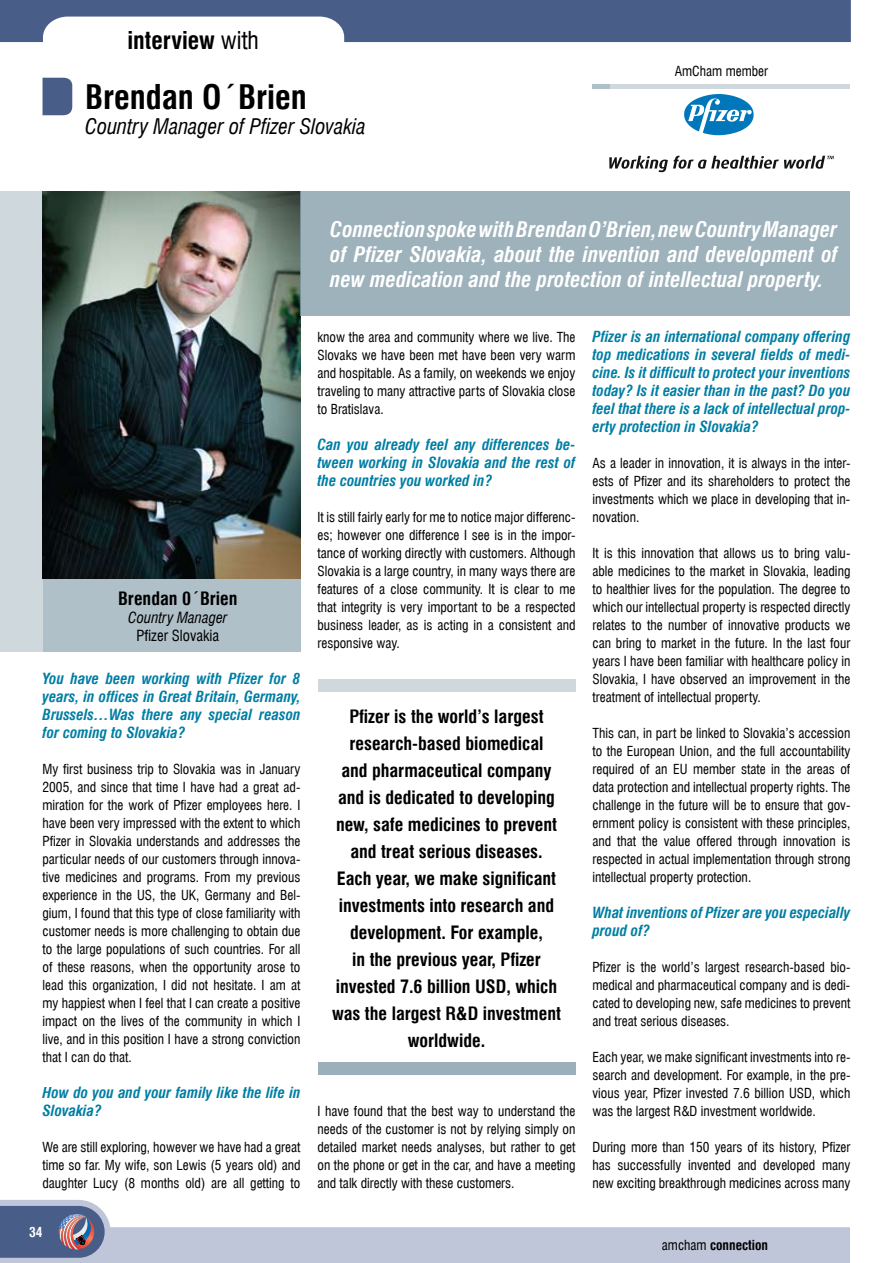
<style>
.page{position:relative;width:893px;height:1263px;background:#fff}
.page>*{position:absolute;margin:0;border:0;box-sizing:border-box;transform-origin:0 0}
.t1{font:700 condensed 33px "Swiss 721 AT";color:#000}
.t2{font:700 condensed 24px "Swiss 721 AT";color:#000}
.t3{font:italic 700 condensed 21px/25.2px "Swiss 721 AT";color:#fff;text-align:justify}
.t4{font:italic condensed 21px "Swiss 721 AT";color:#000}
.t5{font:700 condensed 18px/27px "Swiss 721 AT";color:#000;text-align:center}
.t6{font:italic 700 condensed 15px/18px "Swiss 721 AT";color:#007ea4;text-align:justify}
.t7{font:italic condensed 15px "Swiss 721 AT";color:#000}
.t8{font:condensed 15px "Swiss 721 AT";color:#000}
.t9{font:condensed 13.5px/18px "Swiss 721 AT";color:#000;text-align:justify}
.t10{font:700 condensed 13.5px "Swiss 721 AT";color:#000}
.t11{font:700 condensed 13.5px "Swiss 721 AT";color:#fff}
.s1{font-weight:400}
</style>
<div class="page">
<svg style="left:0;top:1200px;width:850px;height:63px;fill:#c0c6d9"></svg>
<svg style="left:0;top:1206px;width:105px;height:52px;background:#606a8d"></svg>
<svg style="left:0;top:0;width:851px;height:42px"></svg>
<svg style="left:0;top:191px;width:300px;height:461px;background:#bcc9cf"></svg>
<hr style="left:592px;top:84px;width:258px;height:4px;background:#ced8dd">
<hr style="left:592px;top:84px;width:17px;height:4px;background:#b0c0c8">
<svg style="left:684px;top:94px;width:70px;height:41px"></svg>
<svg style="left:609px;top:156px;width:225px;height:16px"></svg>
<img style="left:43px;top:191px;width:257px;height:387px">
<svg style="left:43px;top:78px;width:30px;height:37px"></svg>
<div style="left:300px;top:191px;width:550px;height:124px;background:#9eb2bc"></div>
<div style="left:317px;top:679px;width:258px;height:13px;background:#ced8dd"></div>
<div style="left:317px;top:1062px;width:258px;height:12px;background:#9cb0bb"></div>
<h2 class="t2" style="left:127px;top:26px;width:133px">interview <span class="s1">with</span></h2>
<h1 class="t1" style="left:85px;top:77px;width:223px">Brendan O´Brien</h1>
<h3 class="t4" style="left:85px;top:114px;width:282px">Country Manager of Pfizer Slovakia</h3>
<p class="t9" style="left:675px;top:62px;width:95px">AmCham member</p>
<h3 class="t5" style="left:118px;top:585px;width:121px">Brendan 0´Brien</h3>
<p class="t7" style="left:128px;top:608px;width:101px">Country Manager</p>
<p class="t8" style="left:137px;top:626px;width:84px">Pfizer Slovakia</p>
<p class="t6" style="left:43px;top:670px;width:259px">You have been working with Pfizer for 8 years, in offices in Great Britain, Germany, Brussels…Was there any special reason for coming to Slovakia?</p>
<p class="t9" style="left:43px;top:760px;width:259px">My first business trip to Slovakia was in January 2005, and since that time I have had a great ad&shy;miration for the work of Pfizer employees here. I have been very impressed with the extent to which Pfizer in Slovakia understands and addresses the particular needs of our customers through innova&shy;tive medicines and programs. From my previous experience in the US, the UK, Germany and Bel&shy;gium, I found that this type of close familiarity with customer needs is more challenging to obtain due to the large populations of such countries. For all of these reasons, when the opportunity arose to lead this organization, I did not hesitate. I am at my happiest when I feel that I can create a positive impact on the lives of the community in which I live, and in this position I have a strong conviction that I can do that.</p>
<p class="t6" style="left:43px;top:1084px;width:260px">How do you and your family like the life in<br>Slovakia?</p>
<p class="t9" style="left:43px;top:1138px;width:259px">We are still exploring, however we have had a great time so far. My wife, son Lewis (5 years old) and daughter Lucy (8 months old) are all getting to</p>
<p class="t11" style="left:29px;top:1224px;width:15px">34</p>
<h3 class="t3" style="left:330px;top:217px;width:509px">Connection spoke with Brendan O’Brien, new Country Manager of Pfizer Slovakia, about the invention and development of new medication and the protection of intellectual property.</h3>
<p class="t9" style="left:317px;top:328px;width:259px">know the area and community where we live. The Slovaks we have been met have been very warm and hospitable. As a family, on weekends we enjoy traveling to many attractive parts of Slovakia close to Bratislava.</p>
<p class="t6" style="left:317px;top:436px;width:259px">Can you already feel any differences be&shy;tween working in Slovakia and the rest of the countries you worked in?</p>
<p class="t9" style="left:317px;top:508px;width:259px">It is still fairly early for me to notice major differenc&shy;es; however one difference I see is in the impor&shy;tance of working directly with customers. Although Slovakia is a large country, in many ways there are features of a close community. It is clear to me that integrity is very important to be a respected business leader, as is acting in a consistent and responsive way.</p>
<p class="t5" style="left:332px;top:702px;width:230px">Pfizer is the world’s largest research-based biomedical<br>and pharmaceutical company and is dedicated to developing new, safe medicines to prevent and treat serious diseases.<br>Each year, we make significant investments into research and development. For example,<br>in the previous year, Pfizer invested 7.6 billion USD, which was the largest R&amp;D investment worldwide.</p>
<p class="t9" style="left:317px;top:1102px;width:259px">I have found that the best way to understand the needs of the customer is not by relying simply on detailed market needs analyses, but rather to get on the phone or get in the car, and have a meeting and talk directly with these customers.</p>
<p class="t6" style="left:592px;top:328px;width:259px">Pfizer is an international company offering top medications in several fields of medi&shy;cine. Is it difficult to protect your inventions today? Is it easier than in the past? Do you feel that there is a lack of intellectual prop&shy;erty protection in Slovakia?</p>
<p class="t9" style="left:592px;top:454px;width:259px">As a leader in innovation, it is always in the inter&shy;ests of Pfizer and its shareholders to protect the investments which we place in developing that in&shy;novation.</p>
<p class="t9" style="left:592px;top:544px;width:259px">It is this innovation that allows us to bring valu&shy;able medicines to the market in Slovakia, leading to healthier lives for the population. The degree to which our intellectual property is respected directly relates to the number of innovative products we can bring to market in the future. In the last four years I have been familiar with healthcare policy in Slovakia, I have observed an improvement in the treatment of intellectual property.</p>
<p class="t9" style="left:592px;top:724px;width:259px">This can, in part be linked to Slovakia’s accession to the European Union, and the full accountability required of an EU member state in the areas of data protection and intellectual property rights. The challenge in the future will be to ensure that gov&shy;ernment policy is consistent with these principles, and that the value offered through innovation is respected in actual implementation through strong intellectual property protection.</p>
<p class="t6" style="left:592px;top:904px;width:259px">What inventions of Pfizer are you especially proud of?</p>
<p class="t9" style="left:592px;top:958px;width:259px">Pfizer is the world’s largest research-based bio&shy;medical and pharmaceutical company and is dedi&shy;cated to developing new, safe medicines to prevent and treat serious diseases.</p>
<p class="t9" style="left:592px;top:1048px;width:259px">Each year, we make significant investments into re&shy;search and development. For example, in the pre&shy;vious year, Pfizer invested 7.6 billion USD, which was the largest R&amp;D investment worldwide.</p>
<p class="t9" style="left:592px;top:1138px;width:259px">During more than 150 years of its history, Pfizer has successfully invented and developed many new exciting breakthrough medicines across many</p>
<p class="t10" style="left:662px;top:1237px;width:108px"><span class="s1">amcham</span> connection</p>
</div>
